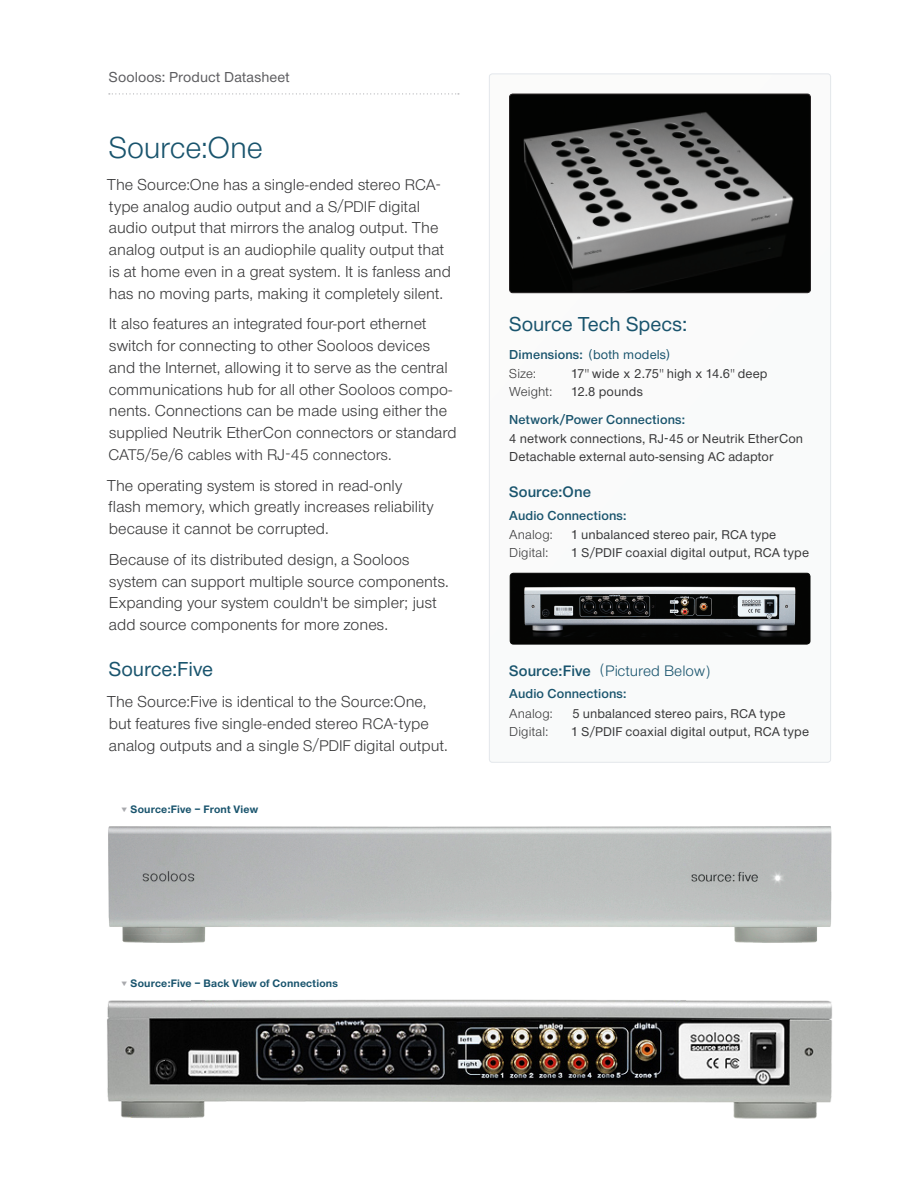
<style>
.page{position:relative;width:918px;height:1188px;background:#fff}
.page>*{position:absolute;margin:0;border:0;box-sizing:border-box;transform-origin:0 0}
.t1{font:31.5px "Nimbus Sans Novus T";letter-spacing:-.01em;color:#19546d}
.t2{font:500 21px "Nimbus Sans Novus T";color:#19546d}
.t3{font:16.5px/21.8px "Nimbus Sans Novus T";color:#383839}
.t4{font:15.9px "Nimbus Sans Novus T";letter-spacing:.005em;color:#383839}
.t5{font:15.75px "Nimbus Sans Novus T";color:#19546d}
.t6{font:600 15.75px "Nimbus Sans Novus T";letter-spacing:.005em;color:#19546d}
.t7{font:500 15px "Nimbus Sans Novus T";letter-spacing:.01em;color:#5c5c5f}
.t8{font:500 13.5px "Nimbus Sans Novus T";letter-spacing:.01em;color:#383839}
.t9{font:600 13.5px "Nimbus Sans Novus T";letter-spacing:.01em;color:#19546d}
.t10{font:13.5px "Nimbus Sans Novus T";letter-spacing:.01em;color:#383839}
.t11{font:500 13.5px "Nimbus Sans Novus T";letter-spacing:.01em;color:#19546d}
.t12{font:700 11.25px "Nimbus Sans Novus T";letter-spacing:.015em;color:#19546d}
.s1{font-size:16.05px}
.s2{font-size:16.5px}
.s3{font-weight:600}
.s4{font-size:13.2px}
</style>
<div class="page">
<svg style="left:109px;top:93px;width:350px;height:1px"></svg>
<svg style="left:509px;top:93px;width:302px;height:552px"></svg>
<img style="left:510px;top:94px;width:300px;height:199px">
<div style="left:509px;top:94px;width:302px;height:199px;border:1px solid #231f20;border-radius:3px"></div>
<img style="left:108px;top:826px;width:724px;height:117px">
<img style="left:107px;top:999px;width:725px;height:120px">
<img style="left:510px;top:573px;width:300px;height:71px">
<div style="left:510px;top:573px;width:300px;height:71px;border:1px solid #040503;border-radius:3px"></div>
<p class="t7" style="left:109px;top:68px;width:182px">Sooloos: Product Datasheet</p>
<p class="t1" style="left:109px;top:129px;width:156px">Source:One</p>
<p class="t3" style="left:107px;top:173px;width:346px">The Source:One has a single-ended stereo <span class="s1">RCA&shy;</span>type analog audio output and a <span class="s1">S</span>/<span class="s1">PDIF</span> digital audio output that mirrors the analog output. The analog output is an audiophile quality output that is at home even in a great system. It is fanless and has no moving parts, making it completely silent.</p>
<p class="t3" style="left:109px;top:313px;width:350px">It also features an integrated four-port ethernet switch for connecting to other Sooloos devices and the Internet, allowing it to serve as the central communications hub for all other Sooloos compo&shy;nents. Connections can be made using either the supplied Neutrik EtherCon connectors or standard</p>
<p class="t4" style="left:109px;top:445px;width:285px"><span class="s1">CAT</span><span class="s2">5/5e/6</span> cables with <span class="s1">RJ</span><span class="s2">-45</span> connectors.</p>
<p class="t3" style="left:107px;top:474px;width:329px">The operating system is stored in read-only flash memory, which greatly increases reliability because it cannot be corrupted.</p>
<p class="t3" style="left:109px;top:548px;width:342px">Because of its distributed design, a Sooloos system can support multiple source components.<br>Expanding your system couldn't be simpler; just add source components for more zones.</p>
<p class="t2" style="left:109px;top:657px;width:106px">Source:Five</p>
<p class="t3" style="left:107px;top:691px;width:343px">The Source:Five is identical to the Source:One, but features five single-ended stereo <span class="s1">RCA</span>-type analog outputs and a single <span class="s1">S</span>/<span class="s1">PDIF</span> digital output.</p>
<p class="t12" style="left:131px;top:802px;width:129px">Source:Five – Front View</p>
<p class="t2" style="left:509px;top:312px;width:180px">Source Tech Specs:</p>
<p class="t11" style="left:509px;top:346px;width:162px"><span class="s3">Dimensions:</span> (both models)</p>
<p class="t10" style="left:509px;top:366px;width:28px">Size:</p>
<p class="t8" style="left:571px;top:366px;width:198px">17" wide x 2.75" high x 14.6" deep</p>
<p class="t10" style="left:509px;top:384px;width:45px">Weight:</p>
<p class="t8" style="left:571px;top:384px;width:74px">12.8 pounds</p>
<p class="t9" style="left:509px;top:411px;width:178px">Network/Power Connections:</p>
<p class="t8" style="left:509px;top:431px;width:295px">4 network connections, <span class="s4">RJ</span>-45 or Neutrik EtherCon</p>
<p class="t8" style="left:509px;top:449px;width:266px">Detachable external auto-sensing <span class="s4">AC</span> adaptor</p>
<p class="t6" style="left:509px;top:483px;width:83px">Source:One</p>
<p class="t9" style="left:509px;top:507px;width:119px">Audio Connections:</p>
<p class="t10" style="left:509px;top:527px;width:45px">Analog:</p>
<p class="t8" style="left:571px;top:527px;width:207px">1 unbalanced stereo pair, <span class="s4">RCA</span> type</p>
<p class="t10" style="left:509px;top:545px;width:41px">Digital:</p>
<p class="t8" style="left:571px;top:545px;width:240px">1 <span class="s4">S</span>/<span class="s4">PDIF</span> coaxial digital output, <span class="s4">RCA</span> type</p>
<p class="t5" style="left:509px;top:661px;width:202px"><span class="s3">Source:Five</span> (Pictured Below)</p>
<p class="t9" style="left:509px;top:686px;width:119px">Audio Connections:</p>
<p class="t10" style="left:509px;top:705px;width:45px">Analog:</p>
<p class="t8" style="left:572px;top:705px;width:214px">5 unbalanced stereo pairs, <span class="s4">RCA</span> type</p>
<p class="t10" style="left:509px;top:723px;width:41px">Digital:</p>
<p class="t8" style="left:571px;top:723px;width:240px">1 <span class="s4">S</span>/<span class="s4">PDIF</span> coaxial digital output, <span class="s4">RCA</span> type</p>
<p class="t12" style="left:131px;top:976px;width:209px">Source:Five – Back View of Connections</p>
</div>
